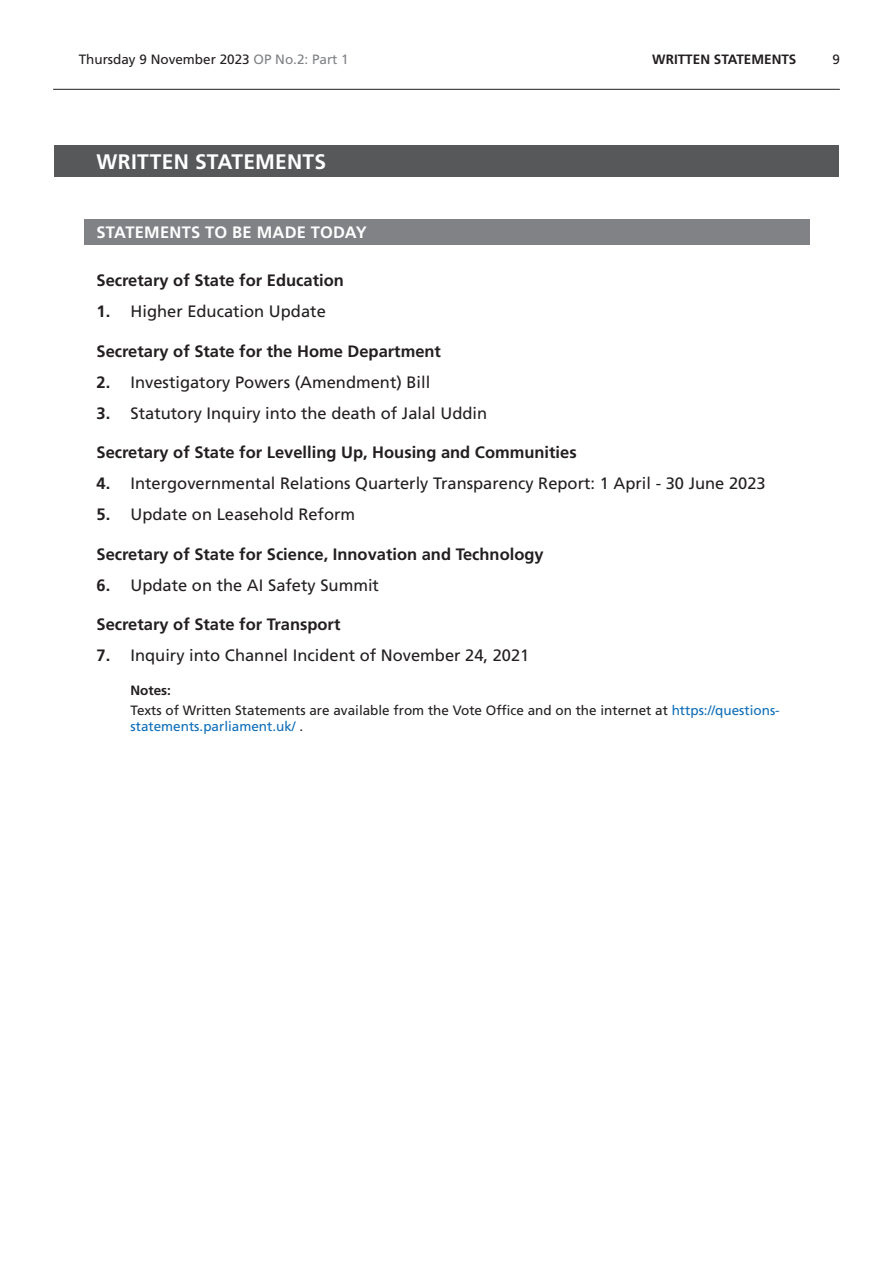
<style>
.page{position:relative;width:893px;height:1263px;background:#fff}
.page>*{position:absolute;margin:0;border:0;box-sizing:border-box;transform-origin:0 0}
.Heading1Grey{font:700 21px "Frutiger LT Std";letter-spacing:.01em;color:#fff}
.t1{font:16.5px "Frutiger LT Std";color:#231f20}
.BoldTimingHeading{font:700 16.5px "Frutiger LT Std";color:#231f20}
.Heading2Grey{font:700 16.5px "Frutiger LT Std";letter-spacing:.015em;color:#fff}
.NotesText{font:13.5px/16.5px "Frutiger LT Std";color:#231f20}
.NotesTag{font:700 13.5px "Frutiger LT Std";color:#231f20}
.s1{color:#808285}
.s2{font-weight:700}
.s3{color:#0f6eb8}
</style>
<div class="page">
<hr style="left:53px;top:89px;width:787px;height:1px;background:#231f20">
<div style="left:54px;top:146px;width:785px;height:31px;background:#57585a"></div>
<div style="left:84px;top:219px;width:725px;height:25px;background:#808285"></div>
<p class="NotesText" style="left:79px;top:51px;width:272px">Thursday 9 November 2023 <span class="s1">OP No.2: Part 1</span></p>
<p class="NotesTag" style="left:652px;top:52px;width:22px">Written</p>
<p class="NotesTag" style="left:714px;top:52px;width:17px">Statements</p>
<p class="NotesText" style="left:832px;top:51px;width:9px">9</p>
<h2 class="Heading1Grey" style="left:97px;top:149px;width:231px">WRITTEN STATEMENTS</h2>
<h2 class="Heading2Grey" style="left:97px;top:223px;width:272px">STATEMENTS TO BE MADE TODAY</h2>
<p class="BoldTimingHeading" style="left:97px;top:271px;width:249px">Secretary of State for Education</p>
<p class="t1" style="left:97px;top:302px;width:231px"><span class="s2">1.</span> Higher Education Update</p>
<p class="BoldTimingHeading" style="left:97px;top:341px;width:346px">Secretary of State for the Home Department</p>
<p class="t1" style="left:97px;top:372px;width:335px"><span class="s2">2.</span> Investigatory Powers (Amendment) Bill</p>
<p class="t1" style="left:97px;top:403px;width:392px"><span class="s2">3.</span> Statutory Inquiry into the death of Jalal Uddin</p>
<p class="BoldTimingHeading" style="left:97px;top:443px;width:482px">Secretary of State for Levelling Up, Housing and Communities</p>
<p class="t1" style="left:97px;top:474px;width:671px"><span class="s2">4.</span> Intergovernmental Relations Quarterly Transparency Report: 1 April - 30 June 2023</p>
<p class="t1" style="left:97px;top:505px;width:260px"><span class="s2">5.</span> Update on Leasehold Reform</p>
<p class="BoldTimingHeading" style="left:97px;top:544px;width:449px">Secretary of State for Science, Innovation and Technology</p>
<p class="t1" style="left:97px;top:575px;width:284px"><span class="s2">6.</span> Update on the AI Safety Summit</p>
<p class="BoldTimingHeading" style="left:97px;top:615px;width:245px">Secretary of State for Transport</p>
<p class="t1" style="left:97px;top:646px;width:434px"><span class="s2">7.</span> Inquiry into Channel Incident of November 24, 2021</p>
<p class="NotesTag" style="left:131px;top:683px;width:42px">Notes:</p>
<p class="NotesText" style="left:131px;top:702px;width:651px">Texts of Written Statements are available from the Vote Office and on the internet at <span class="s3">https://questions&shy;statements.parliament.uk/</span> .</p>
</div>
